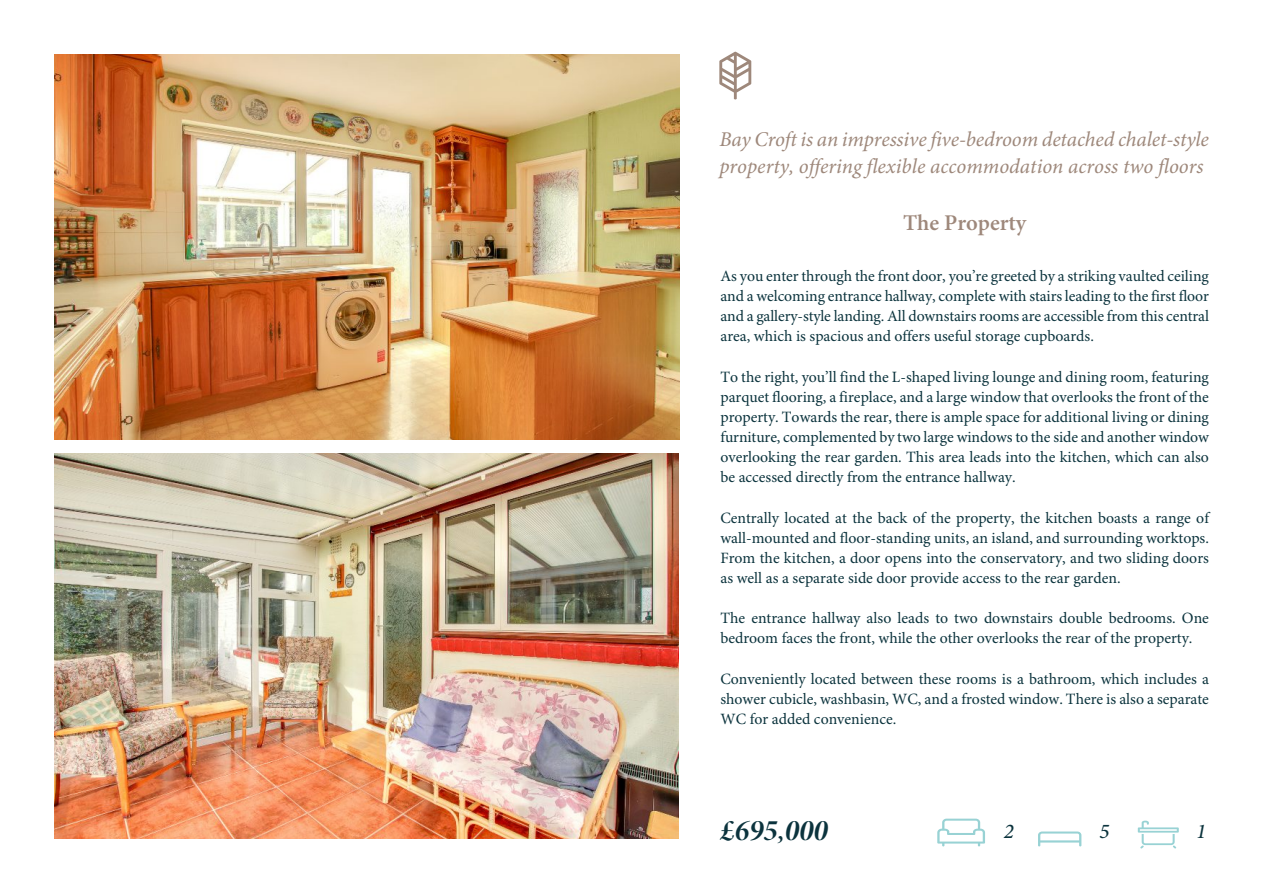
<style>
.page{position:relative;width:1263px;height:893px;background:#fff}
.page>*{position:absolute;margin:0;border:0;box-sizing:border-box;transform-origin:0 0}
.t1{font:30px "Minion Pro Bold It Disp";color:#0b333d}
.t2{font:600 22.5px "Minion Pro";color:#9e887b}
.t3{font:italic 21px/26.8px "Minion Pro";color:#9e887b}
.t4{font:italic 500 21px "Minion Pro";color:#0b333d}
.t5{font:15.75px/20.1px "Minion Pro";color:#0b333d;text-align:justify}
</style>
<div class="page">
<img style="left:54px;top:54px;width:626px;height:386px">
<img style="left:54px;top:453px;width:625px;height:386px">
<svg style="left:719px;top:52px;width:32px;height:47px"></svg>
<svg style="left:1138px;top:821px;width:41px;height:27px"></svg>
<svg style="left:1038px;top:831px;width:43px;height:15px"></svg>
<hr style="left:1039px;top:840px;width:41px;height:2px;background:#98d2d4">
<svg style="left:937px;top:819px;width:48px;height:27px"></svg>
<h3 class="t3" style="left:719px;top:128px;width:491px">Bay Croft is an impressive five-bedroom detached chalet-style property, offering flexible accommodation across two floors</h3>
<h2 class="t2" style="left:903px;top:214px;width:125px">The Property</h2>
<p class="t5" style="left:720px;top:267px;width:490px">As you enter through the front door, you’re greeted by a striking vaulted ceiling and a welcoming entrance hallway, complete with stairs leading to the first floor and a gallery-style landing. All downstairs rooms are accessible from this central area, which is spacious and offers useful storage cupboards.</p>
<p class="t5" style="left:720px;top:368px;width:490px">To the right, you’ll find the L-shaped living lounge and dining room, featuring parquet flooring, a fireplace, and a large window that overlooks the front of the property. Towards the rear, there is ample space for additional living or dining furniture, complemented by two large windows to the side and another window overlooking the rear garden. This area leads into the kitchen, which can also be accessed directly from the entrance hallway.</p>
<p class="t5" style="left:720px;top:509px;width:490px">Centrally located at the back of the property, the kitchen boasts a range of wall-mounted and floor-standing units, an island, and surrounding worktops.<br>From the kitchen, a door opens into the conservatory, and two sliding doors as well as a separate side door provide access to the rear garden.</p>
<p class="t5" style="left:720px;top:609px;width:490px">The entrance hallway also leads to two downstairs double bedrooms. One bedroom faces the front, while the other overlooks the rear of the property.</p>
<p class="t5" style="left:720px;top:670px;width:490px">Conveniently located between these rooms is a bathroom, which includes a shower cubicle, washbasin, WC, and a frosted window. There is also a separate WC for added convenience.</p>
<h1 class="t1" style="left:720px;top:818px;width:109px">£695,000</h1>
<h3 class="t4" style="left:1004px;top:822px;width:12px">2</h3>
<h3 class="t4" style="left:1099px;top:822px;width:12px">5</h3>
<h3 class="t4" style="left:1196px;top:822px;width:12px">1</h3>
</div>
